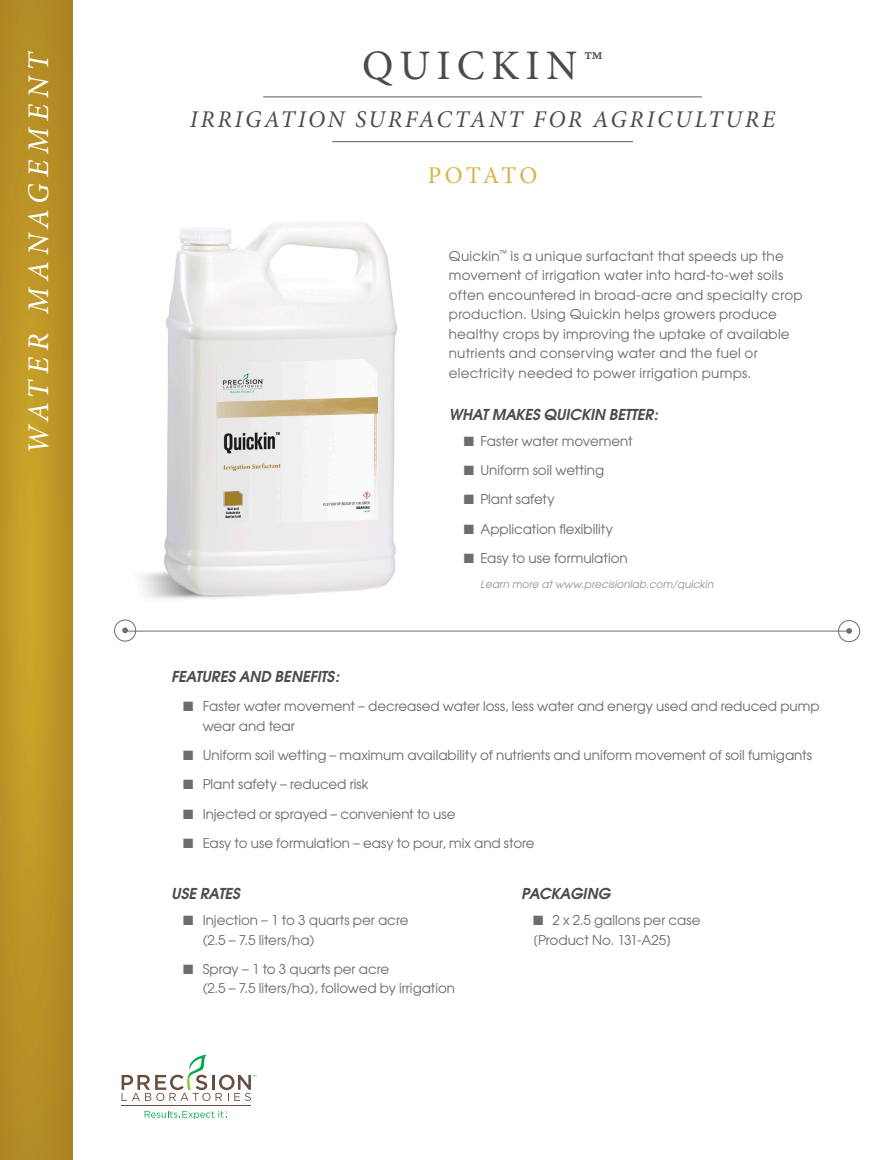
<style>
.page{position:relative;width:891px;height:1160px;background:#fff}
.page>*{position:absolute;margin:0;border:0;box-sizing:border-box;transform-origin:0 0}
.t1{font:42px "Minion Pro";letter-spacing:.15em;color:#4b4c4d}
.t2{font:italic 30px "Minion Pro";letter-spacing:.205em;color:#fff}
.t3{font:italic 24px "Minion Pro";letter-spacing:.11em;color:#4b4c4d}
.t4{font:24px "Minion Pro";letter-spacing:.14em;color:#d6b448}
.t5{font:italic 600 15px "Avant Garde";letter-spacing:-.015em;color:#4b4c4d}
.t6{font:13.5px/19.5px "Avant Garde";color:#6c6d70}
.t7{font:13.5px/19.5px "Avant Garde";letter-spacing:.02em;color:#6c6d70}
.t8{font:italic 10.5px "Avant Garde";color:#939598}
</style>
<div class="page">
<hr style="left:332px;top:141px;width:301px;height:1px;background:#6c6d70">
<hr style="left:263px;top:96px;width:439px;height:1px;background:#6c6d70">
<svg style="left:846px;top:628px;width:6px;height:6px"></svg>
<div style="left:838px;top:620px;width:22px;height:22px;border:1px solid #6c6d70;border-radius:50%"></div>
<svg style="left:122px;top:627px;width:6px;height:6px"></svg>
<div style="left:114px;top:620px;width:22px;height:21px;border:1px solid #6c6d70;border-radius:50%"></div>
<hr style="left:125px;top:631px;width:724px;height:1px;background:#6c6d70">
<img style="left:141px;top:222px;width:257px;height:377px">
<svg style="left:0;top:0;width:73px;height:1160px;background:#ba9326"></svg>
<svg style="left:145px;top:1111px;width:82px;height:8px"></svg>
<hr style="left:122px;top:1106px;width:129px;height:1px;background:#674e3f">
<svg style="left:122px;top:1054px;width:134px;height:47px"></svg>
<p class="t2" style="left:18px;top:454px;width:405px;rotate:-90deg">WATER MANAGEMENT</p>
<p class="t1" style="left:362px;top:37px;width:242px">QUICKIN™</p>
<p class="t3" style="left:190px;top:103px;width:587px">IRRIGATION SURFACTANT FOR AGRICULTURE</p>
<p class="t4" style="left:428px;top:160px;width:111px">POTATO</p>
<p class="t7" style="left:449px;top:246px;width:355px">Quickin<sup>™</sup> is a unique surfactant that speeds up the movement of irrigation water into hard-to-wet soils often encountered in broad-acre and specialty crop production. Using Quickin helps growers produce healthy crops by improving the uptake of available nutrients and conserving water and the fuel or electricity needed to power irrigation pumps.</p>
<p class="t5" style="left:449px;top:405px;width:211px">WHAT MAKES QUICKIN BETTER:</p>
<p class="t6" style="left:464px;top:431px;width:170px">■ Faster water movement</p>
<p class="t6" style="left:464px;top:460px;width:142px">■ Uniform soil wetting</p>
<p class="t6" style="left:464px;top:489px;width:92px">■ Plant safety</p>
<p class="t6" style="left:464px;top:519px;width:151px">■ Application flexibility</p>
<p class="t6" style="left:464px;top:548px;width:165px">■ Easy to use formulation</p>
<p class="t8" style="left:480px;top:578px;width:235px">Learn more at www.precisionlab.com/quickin</p>
<p class="t5" style="left:171px;top:667px;width:170px">FEATURES AND BENEFITS:</p>
<p class="t6" style="left:203px;top:696px;width:619px;text-indent:-19px">■ Faster water movement – decreased water loss, less water and energy used and reduced pump wear and tear</p>
<p class="t6" style="left:183px;top:745px;width:630px">■ Uniform soil wetting – maximum availability of nutrients and uniform movement of soil fumigants</p>
<p class="t6" style="left:183px;top:774px;width:187px">■ Plant safety – reduced risk</p>
<p class="t6" style="left:183px;top:804px;width:274px">■ Injected or sprayed – convenient to use</p>
<p class="t6" style="left:183px;top:833px;width:353px">■ Easy to use formulation – easy to pour, mix and store</p>
<p class="t5" style="left:521px;top:884px;width:91px">PACKAGING</p>
<p class="t6" style="left:533px;top:910px;width:169px">■ 2 x 2.5 gallons per case [Product No. 131-A25]</p>
<p class="t5" style="left:171px;top:884px;width:70px">USE RATES</p>
<p class="t6" style="left:203px;top:910px;width:207px;text-indent:-20px">■ Injection – 1 to 3 quarts per acre (2.5 – 7.5 liters/ha)</p>
<p class="t6" style="left:203px;top:959px;width:254px;text-indent:-20px">■ Spray – 1 to 3 quarts per acre<br>(2.5 – 7.5 liters/ha), followed by irrigation</p>
</div>
